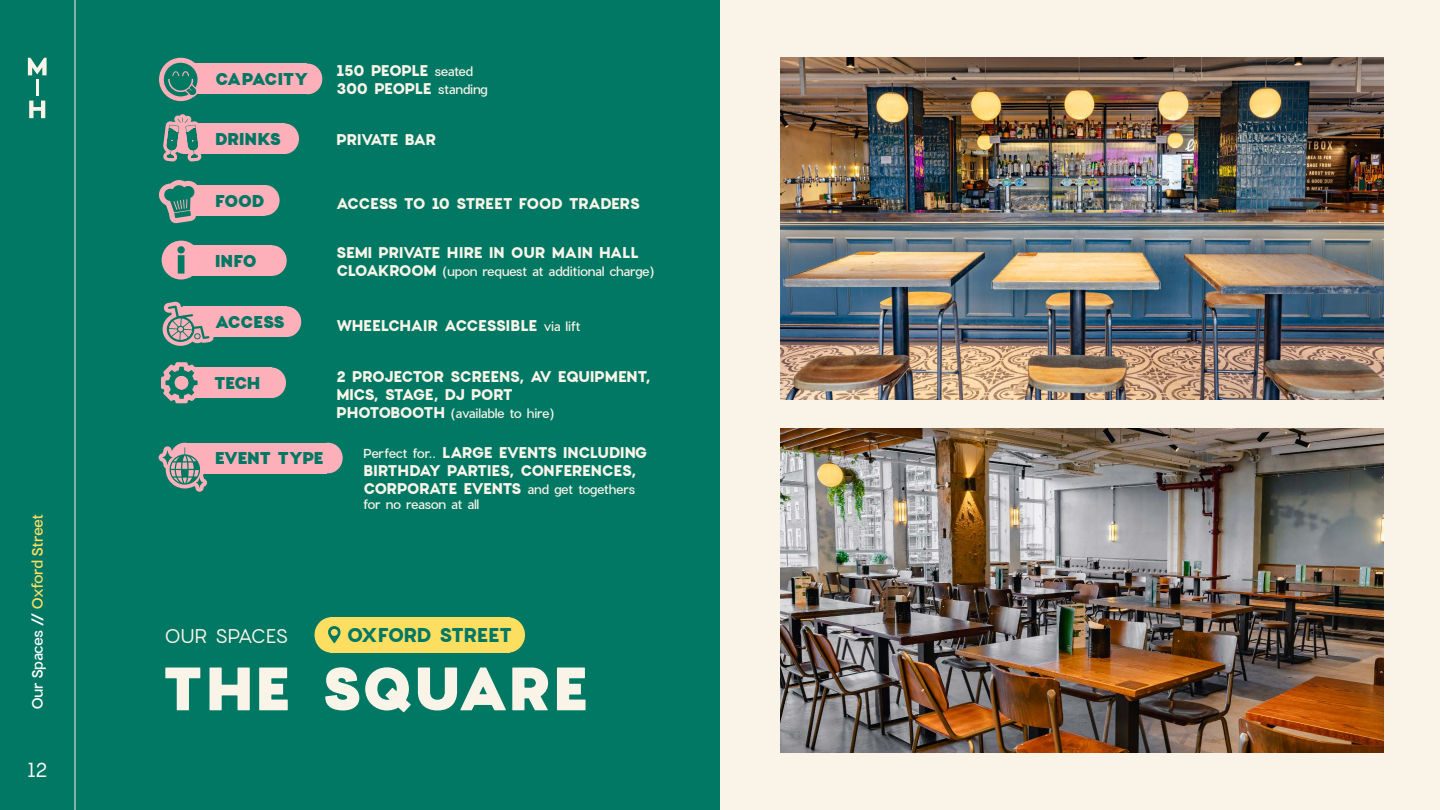
<style>
.page{position:relative;width:1440px;height:810px;background:#faf4e8}
.page>*{position:absolute;margin:0;border:0;box-sizing:border-box;transform-origin:0 0}
.t1{font:900 60px "Charlevoix Pro";letter-spacing:-.02em;color:#faf4e8}
.t2{font:19.95px "Charlevoix Pro";color:#fff}
.t3{font:700 19.5px "Charlevoix Pro";letter-spacing:-.04em;color:#007864}
.t4{font:19.5px "Charlevoix Pro";letter-spacing:-.04em;color:#faf4e8}
.t5{font:900 16.8px "Charlevoix Pro";letter-spacing:-.05em;color:#007864}
.t6{font:900 16.8px "Charlevoix Pro";letter-spacing:-.015em;color:#007864}
.t7{font:700 15.15px/18.1px "Charlevoix Pro";letter-spacing:-.04em;color:#faf4e8}
.t8{font:500 15px "Charlevoix Pro";letter-spacing:-.035em;color:#fcde61}
.t9{font:500 12.75px "Charlevoix Pro";letter-spacing:-.02em;color:#faf4e8}
.s1{color:#fff}
.s2{font-weight:500;font-size:12.75px}
.s3{font-weight:700;font-size:15.15px}
</style>
<div class="page">
<div style="left:65px;top:0;width:655px;height:810px;background:#007864"></div>
<div style="left:0;top:0;width:75px;height:810px;background:#007864"></div>
<svg style="left:28px;top:58px;width:19px;height:60px"></svg>
<div style="left:270px;top:123px;width:29px;height:31px;background:#feb0ba;border-radius:50%"></div>
<div style="left:184px;top:123px;width:101px;height:31px;background:#feb0ba"></div>
<svg style="left:163px;top:114px;width:39px;height:48px"></svg>
<div style="left:251px;top:185px;width:29px;height:31px;background:#feb0ba;border-radius:50%"></div>
<div style="left:187px;top:185px;width:78px;height:31px;background:#feb0ba"></div>
<svg style="left:159px;top:180px;width:38px;height:43px"></svg>
<div style="left:293px;top:64px;width:29px;height:30px;background:#feb0ba;border-radius:50%"></div>
<div style="left:184px;top:64px;width:123px;height:30px;background:#feb0ba"></div>
<svg style="left:159px;top:57px;width:43px;height:44px"></svg>
<div style="left:314px;top:443px;width:29px;height:30px;background:#feb0ba;border-radius:50%"></div>
<div style="left:184px;top:443px;width:143px;height:30px;background:#feb0ba"></div>
<svg style="left:159px;top:444px;width:48px;height:48px"></svg>
<div style="left:272px;top:306px;width:29px;height:31px;background:#feb0ba;border-radius:50%"></div>
<div style="left:184px;top:306px;width:103px;height:31px;background:#feb0ba"></div>
<svg style="left:162px;top:302px;width:52px;height:44px"></svg>
<img style="left:780px;top:428px;width:603px;height:324px">
<div style="left:258px;top:245px;width:29px;height:31px;background:#feb0ba;border-radius:50%"></div>
<div style="left:184px;top:245px;width:88px;height:31px;background:#feb0ba"></div>
<div style="left:162px;top:241px;width:39px;height:39px;background:#ffb0ba;border-radius:50%"></div>
<svg style="left:177px;top:246px;width:8px;height:28px"></svg>
<img style="left:780px;top:58px;width:603px;height:341px">
<div style="left:315px;top:617px;width:33px;height:36px;background:#fcde61;border-radius:50%"></div>
<div style="left:491px;top:617px;width:34px;height:36px;background:#fcde61;border-radius:50%"></div>
<div style="left:330px;top:617px;width:179px;height:36px;background:#fcde61"></div>
<svg style="left:328px;top:626px;width:13px;height:17px"></svg>
<div style="left:257px;top:367px;width:29px;height:31px;background:#feb0ba;border-radius:50%"></div>
<div style="left:183px;top:367px;width:88px;height:31px;background:#feb0ba"></div>
<svg style="left:161px;top:362px;width:37px;height:41px"></svg>
<p class="t8" style="left:28px;top:710px;width:198px;rotate:-90deg"><span class="s1">Our Spaces //</span> Oxford Street</p>
<h2 class="t2" style="left:27px;top:758px;width:23px">12</h2>
<p class="t6" style="left:215px;top:67px;width:95px">CAPACITY</p>
<p class="t7" style="left:336px;top:62px;width:153px">150 PEOPLE <span class="s2">seated<br></span>300 PEOPLE <span class="s2">standing</span></p>
<p class="t5" style="left:215px;top:127px;width:68px">DRINKS</p>
<p class="t7" style="left:336px;top:130px;width:102px">PRIVATE BAR</p>
<p class="t5" style="left:215px;top:189px;width:51px">FOOD</p>
<p class="t5" style="left:215px;top:249px;width:43px">INFO</p>
<p class="t5" style="left:215px;top:310px;width:71px">ACCESS</p>
<p class="t7" style="left:336px;top:195px;width:306px">ACCESS TO 10 STREET FOOD TRADERS</p>
<p class="t7" style="left:336px;top:243px;width:305px">SEMI PRIVATE HIRE IN OUR MAIN HALL</p>
<p class="t9" style="left:336px;top:263px;width:319px"><span class="s3">CLOAKROOM</span> (upon request at additional charge)</p>
<p class="t7" style="left:336px;top:316px;width:246px">WHEELCHAIR ACCESSIBLE <span class="s2">via lift</span></p>
<p class="t5" style="left:214px;top:371px;width:48px">TECH</p>
<p class="t5" style="left:215px;top:446px;width:110px">EVENT TYPE</p>
<p class="t7" style="left:336px;top:367px;width:316px">2 PROJECTOR SCREENS, AV EQUIPMENT,<br>MICS, STAGE, DJ PORT</p>
<p class="t9" style="left:336px;top:405px;width:219px"><span class="s3">PHOTOBOOTH</span> (available to hire)</p>
<p class="t7" style="left:363px;top:443px;width:286px"><span class="s2">Perfect for..</span> LARGE EVENTS INCLUDING<br>BIRTHDAY PARTIES, CONFERENCES,<br>CORPORATE EVENTS <span class="s2">and get togethers</span></p>
<p class="t9" style="left:363px;top:497px;width:117px">for no reason at all</p>
<p class="t4" style="left:164px;top:623px;width:126px">OUR SPACES</p>
<p class="t3" style="left:346px;top:622px;width:167px">OXFORD STREET</p>
<h1 class="t1" style="left:162px;top:647px;width:428px">THE SQUARE</h1>
</div>
